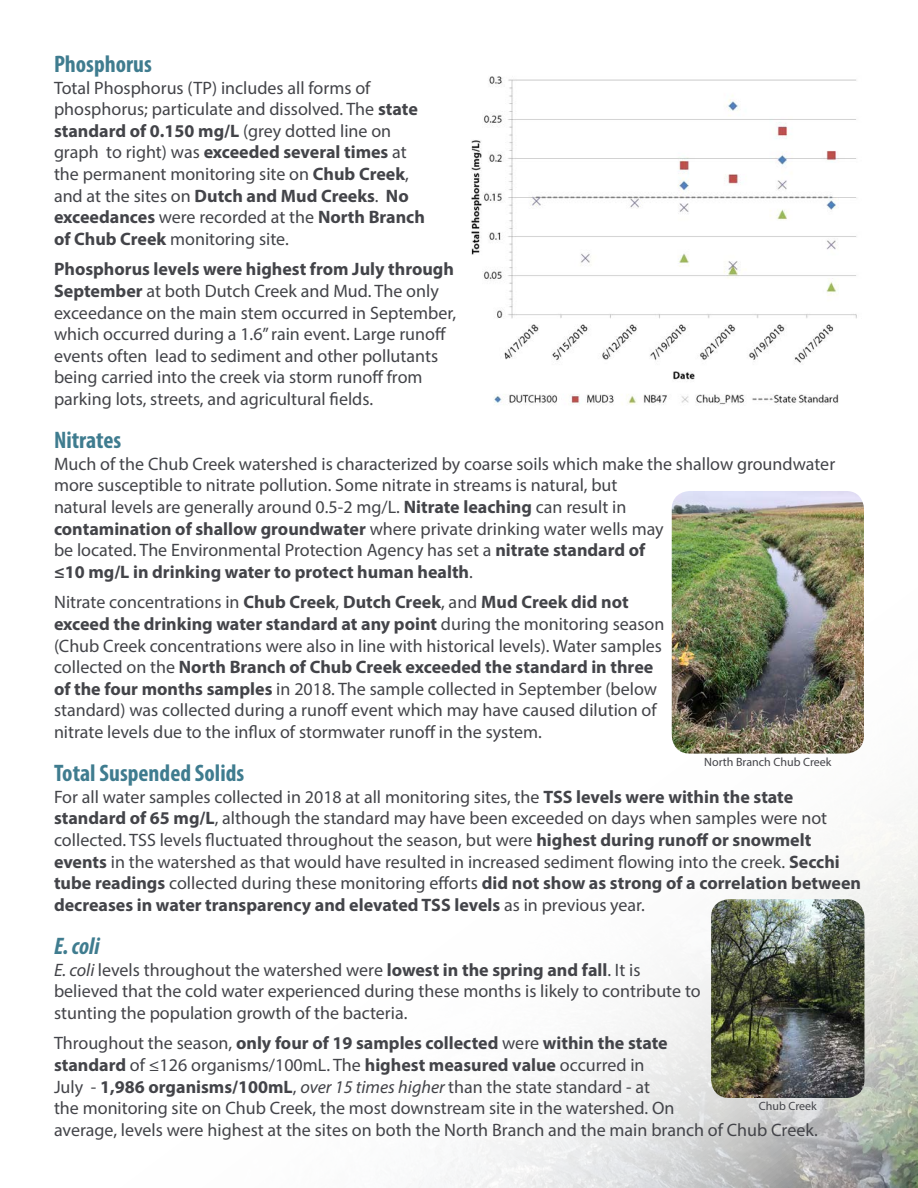
<style>
.page{position:relative;width:918px;height:1188px;background:#fff}
.page>*{position:absolute;margin:0;border:0;box-sizing:border-box;transform-origin:0 0}
.t1{font:700 condensed 24px "Myriad Pro";color:#3f7c8f}
.t2{font:italic 700 condensed 24px "Myriad Pro";color:#3f7c8f}
.t3{font:18px/21.6px "Myriad Pro";color:#434449}
.t4{font:12px "Myriad Pro";color:#434449}
.s1{font-weight:700}
.s2{font-style:italic}
</style>
<div class="page">
<img style="left:419px;top:508px;width:499px;height:680px">
<img style="left:471px;top:76px;width:386px;height:329px">
<img style="left:672px;top:491px;width:192px;height:263px">
<img style="left:711px;top:899px;width:153px;height:199px">
<p class="t1" style="left:54px;top:49px;width:99px">Phosphorus</p>
<p class="t3" style="left:54px;top:76px;width:372px">Total Phosphorus (TP) includes all forms of phosphorus; particulate and dissolved. The <span class="s1">state standard of 0.150 mg/L</span> (grey dotted line on graph to right) was <span class="s1">exceeded several times</span> at the permanent monitoring site on <span class="s1">Chub Creek</span>, and at the sites on <span class="s1">Dutch and Mud Creeks</span>. <span class="s1">No exceedances</span> were recorded at the <span class="s1">North Branch of Chub Creek</span> monitoring site.</p>
<p class="t3" style="left:54px;top:258px;width:404px"><span class="s1">Phosphorus levels were highest from July through September</span> at both Dutch Creek and Mud. The only exceedance on the main stem occurred in September, which occurred during a 1.6” rain event. Large runoff events often lead to sediment and other pollutants being carried into the creek via storm runoff from parking lots, streets, and agricultural fields.</p>
<p class="t1" style="left:54px;top:425px;width:69px">Nitrates</p>
<p class="t3" style="left:54px;top:453px;width:783px">Much of the Chub Creek watershed is characterized by coarse soils which make the shallow groundwater more susceptible to nitrate pollution. Some nitrate in streams is natural, but<br>natural levels are generally around 0.5-2 mg/L. <span class="s1">Nitrate leaching</span> can result in<br><span class="s1">contamination of shallow groundwater</span> where private drinking water wells may<br>be located. The Environmental Protection Agency has set a <span class="s1">nitrate standard of<br>≤10 mg/L in drinking water to protect human health</span>.</p>
<p class="t3" style="left:54px;top:591px;width:612px">Nitrate concentrations in <span class="s1">Chub Creek</span>, <span class="s1">Dutch Creek</span>, and <span class="s1">Mud Creek did not exceed the drinking water standard at any point</span> during the monitoring season (Chub Creek concentrations were also in line with historical levels). Water samples collected on the <span class="s1">North Branch of Chub Creek exceeded the standard in three of the four months samples</span> in 2018. The sample collected in September (below standard) was collected during a runoff event which may have caused dilution of nitrate levels due to the influx of stormwater runoff in the system.</p>
<p class="t1" style="left:54px;top:758px;width:192px">Total Suspended Solids</p>
<p class="t3" style="left:54px;top:786px;width:809px">For all water samples collected in 2018 at all monitoring sites, the <span class="s1">TSS levels were within the state standard of 65 mg/L</span>, although the standard may have been exceeded on days when samples were not collected. TSS levels fluctuated throughout the season, but were <span class="s1">highest during runoff or snowmelt events</span> in the watershed as that would have resulted in increased sediment flowing into the creek. <span class="s1">Secchi tube readings</span> collected during these monitoring efforts <span class="s1">did not show as strong of a correlation between decreases in water transparency and elevated TSS levels</span> as in previous year.</p>
<p class="t2" style="left:54px;top:931px;width:47px">E. coli</p>
<p class="t3" style="left:54px;top:958px;width:648px"><span class="s2">E. coli</span> levels throughout the watershed were <span class="s1">lowest in the spring and fall</span>. It is believed that the cold water experienced during these months is likely to contribute to stunting the population growth of the bacteria.</p>
<p class="t3" style="left:54px;top:1032px;width:765px">Throughout the season, <span class="s1">only four of 19 samples collected</span> were <span class="s1">within the state<br>standard</span> of ≤126 organisms/100mL. The <span class="s1">highest measured value</span> occurred in<br>July - <span class="s1">1,986 organisms/100mL</span>, <span class="s2">over 15 times higher</span> than the state standard - at<br>the monitoring site on Chub Creek, the most downstream site in the watershed. On<br>average, levels were highest at the sites on both the North Branch and the main branch of Chub Creek.</p>
<p class="t4" style="left:704px;top:754px;width:129px">North Branch Chub Creek</p>
<p class="t4" style="left:759px;top:1099px;width:59px">Chub Creek</p>
</div>
